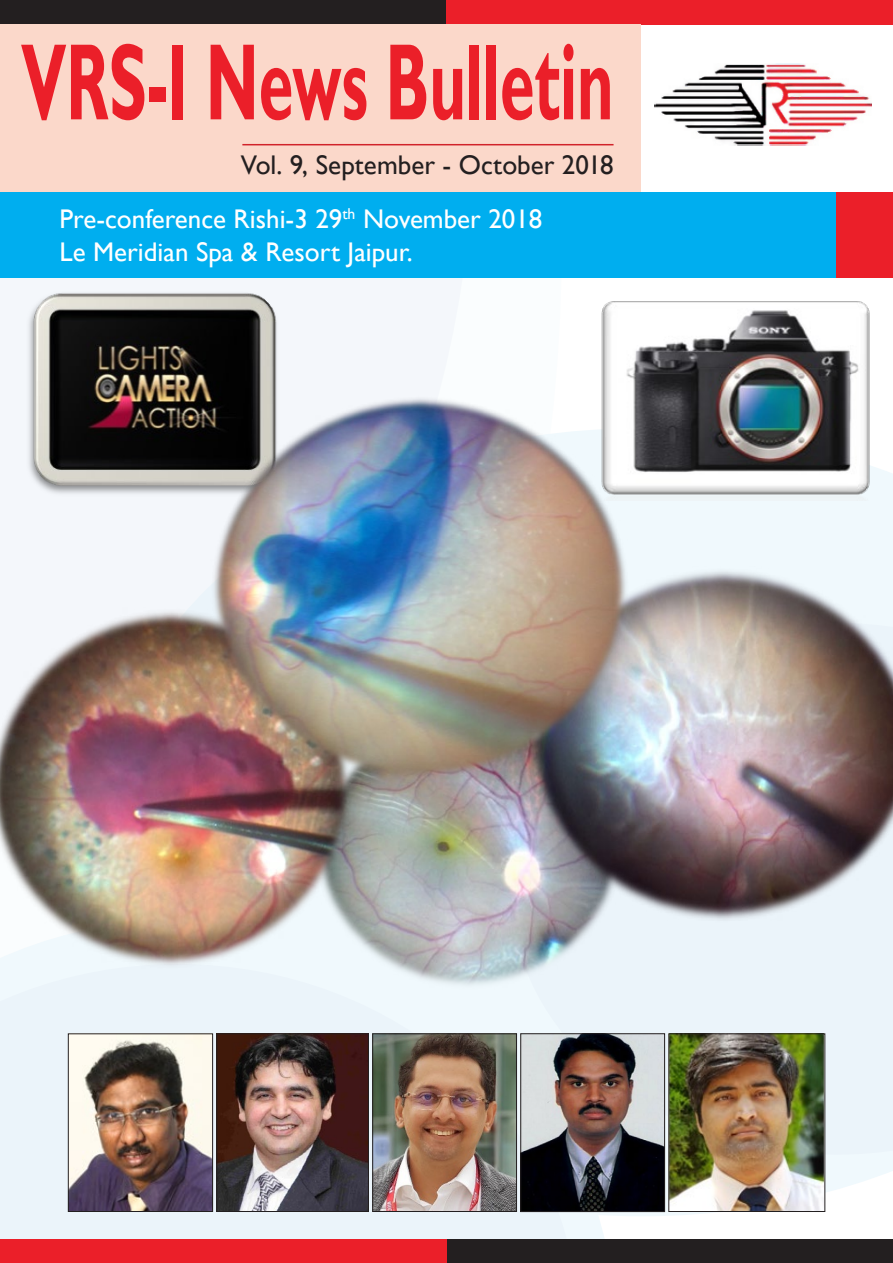
<style>
.page{position:relative;width:893px;height:1263px;background:#fff}
.page>*{position:absolute;margin:0;border:0;box-sizing:border-box;transform-origin:0 0}
.t1{font:700 109.35px "Gill Sans";color:#eb1f29;scale:.57 1}
.t2{font:27px "Gill Sans";color:#fff}
.t3{font:27px "Gill Sans";color:#231f20}
</style>
<div class="page">
<svg style="left:615px;top:466px;width:278px;height:750px;fill:#f0f9fd"></svg>
<div style="left:0;top:278px;width:462px;height:329px;background:#f4f7fb"></div>
<div style="left:578px;top:922px;width:315px;height:233px;background:#ebf4fa"></div>
<div style="left:0;top:968px;width:578px;height:271px;background:#ebf4fa"></div>
<div style="left:0;top:0;width:446px;height:24px;background:#231f20"></div>
<div style="left:446px;top:0;width:447px;height:24px;background:#eb1f29"></div>
<div style="left:446px;top:1239px;width:447px;height:24px;background:#231f20"></div>
<div style="left:0;top:1239px;width:446px;height:24px;background:#eb1f29"></div>
<div style="left:0;top:24px;width:640px;height:172px;background:#fbd8ca"></div>
<img style="left:314px;top:780px;width:308px;height:210px">
<img style="left:655px;top:64px;width:217px;height:82px">
<div style="left:0;top:193px;width:893px;height:85px;background:#00aeef"></div>
<div style="left:836px;top:193px;width:57px;height:85px;background:#eb1f29"></div>
<hr style="left:242px;top:144px;width:372px;height:1px;background:#d1232a">
<img style="left:21px;top:287px;width:262px;height:214px">
<img style="left:601px;top:301px;width:271px;height:200px">
<img style="left:0;top:607px;width:353px;height:361px">
<img style="left:529px;top:566px;width:364px;height:356px">
<img style="left:218px;top:1035px;width:149px;height:175px">
<div style="left:216px;top:1033px;width:153px;height:179px;border:1px solid #231f20"></div>
<img style="left:374px;top:1035px;width:141px;height:175px">
<div style="left:372px;top:1033px;width:145px;height:179px;border:1px solid #231f20"></div>
<img style="left:522px;top:1035px;width:141px;height:175px">
<div style="left:520px;top:1033px;width:145px;height:179px;border:1px solid #231f20"></div>
<img style="left:70px;top:1035px;width:141px;height:175px">
<div style="left:68px;top:1033px;width:145px;height:179px;border:1px solid #231f20"></div>
<img style="left:670px;top:1035px;width:153px;height:175px">
<div style="left:668px;top:1033px;width:157px;height:179px;border:1px solid #231f20"></div>
<img style="left:210px;top:395px;width:419px;height:385px">
<p class="t1" style="left:21px;top:17px;width:1041px">VRS-I News Bulletin</p>
<p class="t3" style="left:241px;top:149px;width:374px">Vol. 9, September - October 2018</p>
<p class="t2" style="left:60px;top:203px;width:484px">Pre-conference Rishi-3 29<sup>th</sup> November 2018</p>
<p class="t2" style="left:60px;top:236px;width:355px">Le Meridian Spa &amp; Resort Jaipur.</p>
</div>
